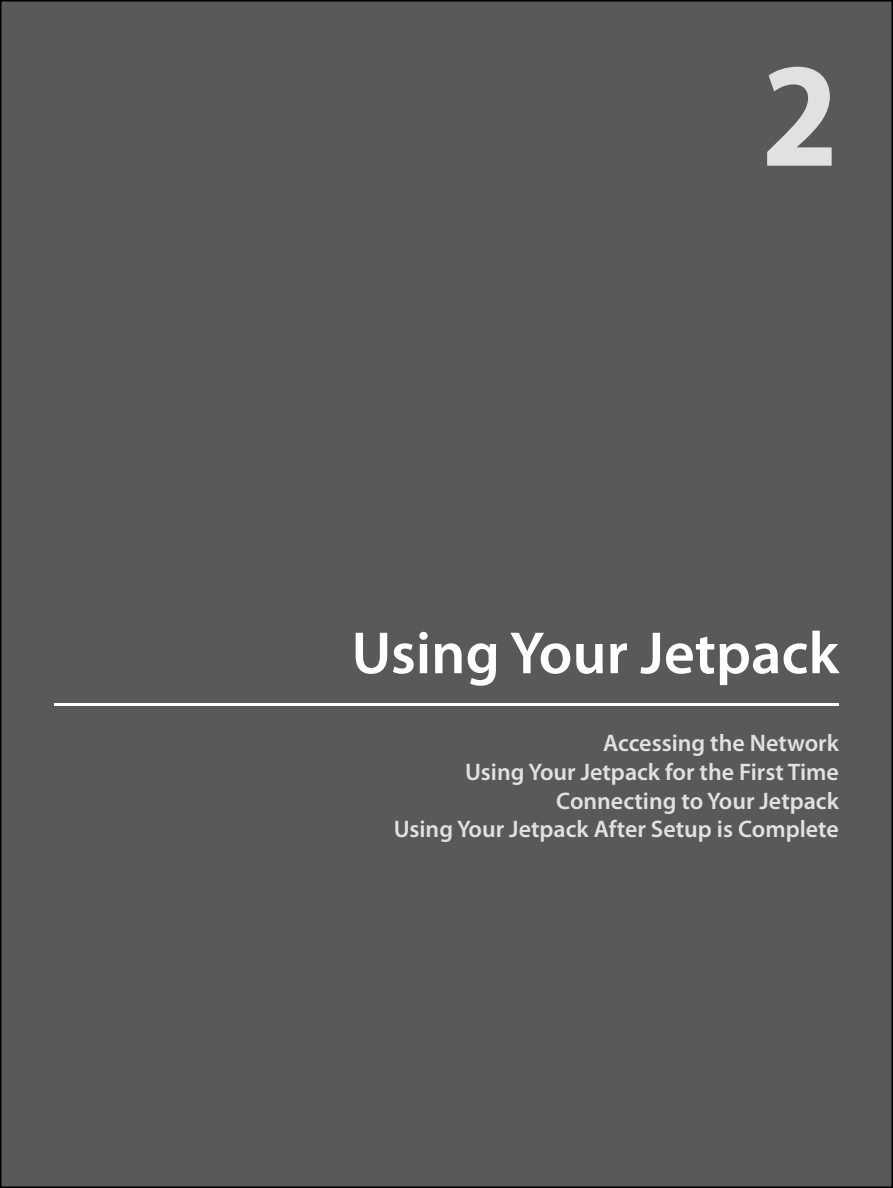
<style>
.page{position:relative;width:893px;height:1188px;background:#fff}
.page>*{position:absolute;margin:0;border:0;box-sizing:border-box;transform-origin:0 0}
.t1{font:700 semi-condensed 150px "Myriad Pro";color:#e0e1e2}
.t2{font:600 60px "Myriad Pro";color:#fff}
.t3{font:600 24px/28.8px "Myriad Pro";color:#e0e1e2;text-align:right}
</style>
<div class="page">
<div style="left:1px;top:1px;width:891px;height:1186px;background:#58595b"></div>
<hr style="left:54px;top:703px;width:785px;height:3px;background:#fff">
<h1 class="t1" style="left:762px;top:32px;width:79px">2</h1>
<h2 class="t2" style="left:351px;top:615px;width:489px">Using Your Jetpack</h2>
<p class="t3" style="left:394px;top:728px;width:447px">Accessing the Network<br>Using Your Jetpack for the First Time<br>Connecting to Your Jetpack<br>Using Your Jetpack After Setup is Complete</p>
</div>
